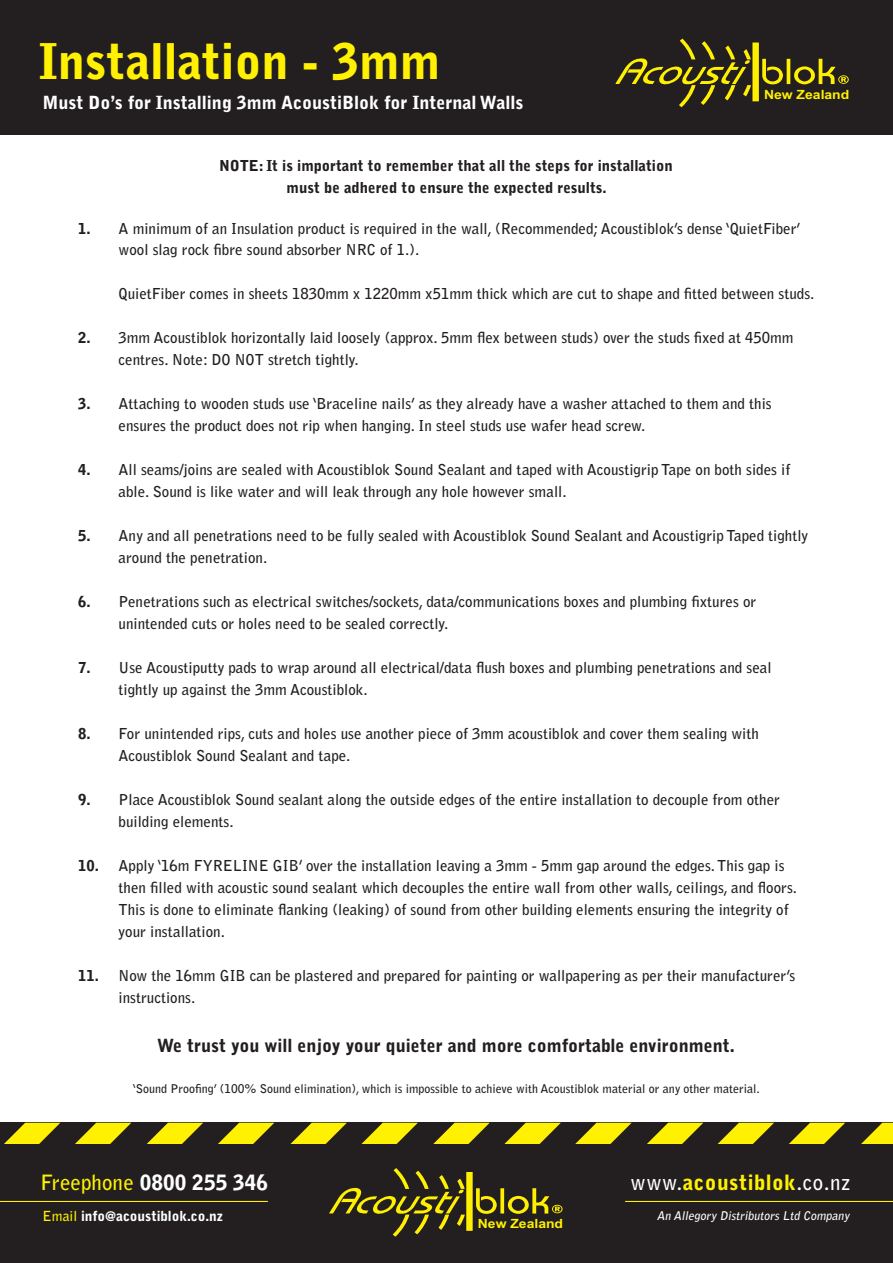
<style>
.page{position:relative;width:893px;height:1263px;background:#fff}
.page>*{position:absolute;margin:0;border:0;box-sizing:border-box;transform-origin:0 0}
.t1{font:900 48.9px "Bell Gothic Std";color:#fff101}
.t2{font:900 21px "Bell Gothic Std";letter-spacing:.025em;color:#fff101}
.t3{font:900 21px "Bell Gothic Std";color:#fff}
.t4{font:900 18px "Bell Gothic Std";color:#231f20}
.t5{font:900 18px "Bell Gothic Std";color:#fff}
.t6{font:700 15px/22px "Bell Gothic Std";color:#231f20}
.t7{font:900 15px "Bell Gothic Std";color:#231f20}
.t8{font:900 13.8px "Bell Gothic Std";color:#fff}
.t9{font:700 12.75px "Arial";color:#fff101;scale:1.1 1}
.t10{font:700 12px "Bell Gothic Std";color:#231f20}
.t11{font:italic 700 12px "Bell Gothic Std";color:#fff}
.s1{font-weight:900}
.s2{font-weight:700;color:#fff101}
.s3{font-weight:700;color:#fff}
</style>
<div class="page">
<div style="left:0;top:0;width:893px;height:134px;background:#231f20"></div>
<svg style="left:615px;top:38px;width:234px;height:69px"></svg>
<div style="left:0;top:1126px;width:893px;height:137px;background:#231f20"></div>
<hr style="left:625px;top:1201px;width:268px;height:1px;background:#fff101">
<svg style="left:329px;top:1168px;width:234px;height:69px"></svg>
<hr style="left:0;top:1201px;width:268px;height:1px;background:#fff101">
<div style="left:0;top:1123px;width:893px;height:21px;background:#231f20"></div>
<svg style="left:647px;top:1123px;width:56px;height:21px"></svg>
<svg style="left:718px;top:1123px;width:56px;height:21px"></svg>
<svg style="left:789px;top:1123px;width:104px;height:21px"></svg>
<svg style="left:575px;top:1123px;width:57px;height:21px"></svg>
<svg style="left:504px;top:1123px;width:57px;height:21px"></svg>
<svg style="left:433px;top:1123px;width:57px;height:21px"></svg>
<svg style="left:361px;top:1123px;width:57px;height:21px"></svg>
<svg style="left:290px;top:1123px;width:57px;height:21px"></svg>
<svg style="left:218px;top:1123px;width:56px;height:21px"></svg>
<svg style="left:147px;top:1123px;width:56px;height:21px"></svg>
<svg style="left:75px;top:1123px;width:56px;height:21px"></svg>
<svg style="left:4px;top:1123px;width:56px;height:21px"></svg>
<p class="t1" style="left:39px;top:33px;width:403px">Installation - 3mm</p>
<p class="t5" style="left:43px;top:92px;width:483px">Must Do’s for Installing 3mm AcoustiBlok for Internal Walls</p>
<p class="t9" style="left:764px;top:86px;width:79px">New Zealand</p>
<p class="t7" style="left:219px;top:157px;width:455px">NOTE: It is important to remember that all the steps for installation</p>
<p class="t7" style="left:287px;top:179px;width:322px">must be adhered to ensure the expected results.</p>
<p class="t6" style="left:119px;top:217px;width:684px;text-indent:-41px"><span class="s1">1.</span> A minimum of an Insulation product is required in the wall, (Recommended; Acoustiblok’s dense ‘QuietFiber’ wool slag rock fibre sound absorber NRC of 1.).</p>
<p class="t6" style="left:119px;top:283px;width:697px">QuietFiber comes in sheets 1830mm x 1220mm x51mm thick which are cut to shape and fitted between studs.</p>
<p class="t6" style="left:119px;top:327px;width:676px;text-indent:-41px"><span class="s1">2.</span> 3mm Acoustiblok horizontally laid loosely (approx. 5mm flex between studs) over the studs fixed at 450mm centres. Note: DO NOT stretch tightly.</p>
<p class="t6" style="left:119px;top:393px;width:655px;text-indent:-41px"><span class="s1">3.</span> Attaching to wooden studs use ‘Braceline nails’ as they already have a washer attached to them and this ensures the product does not rip when hanging. In steel studs use wafer head screw.</p>
<p class="t6" style="left:119px;top:459px;width:673px;text-indent:-41px"><span class="s1">4.</span> All seams/joins are sealed with Acoustiblok Sound Sealant and taped with Acoustigrip Tape on both sides if able. Sound is like water and will leak through any hole however small.</p>
<p class="t6" style="left:119px;top:525px;width:691px;text-indent:-41px"><span class="s1">5.</span> Any and all penetrations need to be fully sealed with Acoustiblok Sound Sealant and Acoustigrip Taped tightly around the penetration.</p>
<p class="t6" style="left:119px;top:591px;width:639px;text-indent:-41px"><span class="s1">6.</span> Penetrations such as electrical switches/sockets, data/communications boxes and plumbing fixtures or unintended cuts or holes need to be sealed correctly.</p>
<p class="t6" style="left:119px;top:657px;width:654px;text-indent:-41px"><span class="s1">7.</span> Use Acoustiputty pads to wrap around all electrical/data flush boxes and plumbing penetrations and seal tightly up against the 3mm Acoustiblok.</p>
<p class="t6" style="left:119px;top:723px;width:642px;text-indent:-41px"><span class="s1">8.</span> For unintended rips, cuts and holes use another piece of 3mm acoustiblok and cover them sealing with<br>Acoustiblok Sound Sealant and tape.</p>
<p class="t6" style="left:119px;top:789px;width:663px;text-indent:-41px"><span class="s1">9.</span> Place Acoustiblok Sound sealant along the outside edges of the entire installation to decouple from other building elements.</p>
<p class="t6" style="left:119px;top:855px;width:680px;text-indent:-41px"><span class="s1">10.</span> Apply ‘16m FYRELINE GIB’ over the installation leaving a 3mm - 5mm gap around the edges. This gap is then filled with acoustic sound sealant which decouples the entire wall from other walls, ceilings, and floors.<br>This is done to eliminate flanking (leaking) of sound from other building elements ensuring the integrity of your installation.</p>
<p class="t6" style="left:119px;top:965px;width:678px;text-indent:-41px"><span class="s1">11.</span> Now the 16mm GIB can be plastered and prepared for painting or wallpapering as per their manufacturer’s instructions.</p>
<p class="t4" style="left:157px;top:1035px;width:579px">We trust you will enjoy your quieter and more comfortable environment.</p>
<p class="t10" style="left:133px;top:1081px;width:629px">‘Sound Proofing’ (100% Sound elimination), which is impossible to achieve with Acoustiblok material or any other material.</p>
<p class="t3" style="left:40px;top:1170px;width:229px"><span class="s2">Freephone</span> 0800 255 346</p>
<p class="t8" style="left:43px;top:1208px;width:182px"><span class="s2">Email</span> info@acoustiblok.co.nz</p>
<p class="t11" style="left:657px;top:1208px;width:196px">An Allegory Distributors Ltd Company</p>
<p class="t2" style="left:631px;top:1170px;width:221px"><span class="s3">www.</span>acoustiblok<span class="s3">.co.nz</span></p>
<p class="t9" style="left:478px;top:1215px;width:79px">New Zealand</p>
</div>
